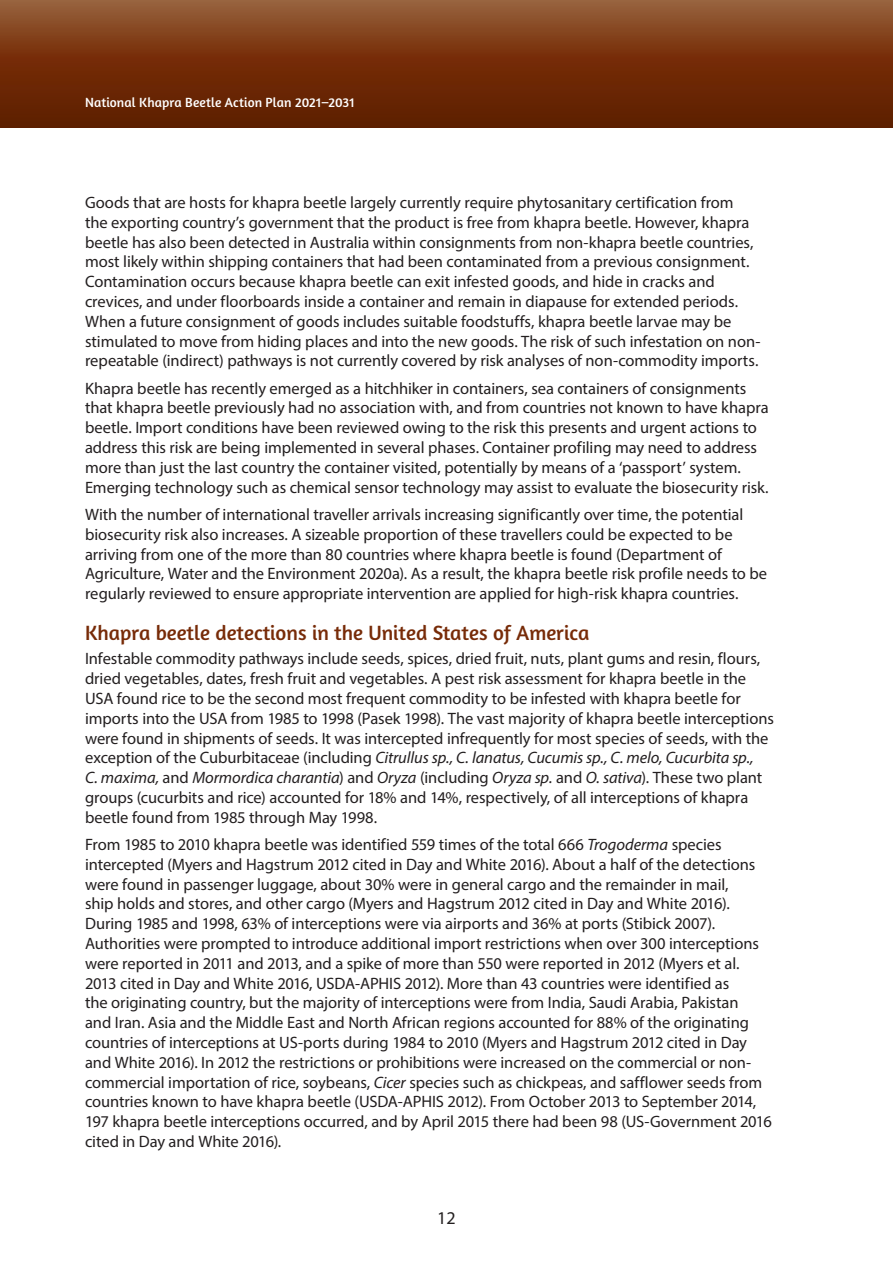
<style>
.page{position:relative;width:893px;height:1263px;background:#fff}
.page>*{position:absolute;margin:0;border:0;box-sizing:border-box;transform-origin:0 0}
.Heading_3{font:21px "Amaranth";color:#772b08}
.t1{font:18px "Myriad Pro";color:#231f20}
.Body{font:16.5px/19.8px "Myriad Pro";letter-spacing:-.005em;color:#231f20}
.t2{font:13.5px "Amaranth";letter-spacing:.005em;color:#fff}
.s1{font-style:italic}
</style>
<div class="page">
<div style="left:0;top:0;width:893px;height:128px;background:linear-gradient(to bottom,#94562f,#5a1500)"></div>
<p class="t2" style="left:85px;top:95px;width:271px">National Khapra Beetle Action Plan 2021–2031</p>
<p class="Body" style="left:85px;top:192px;width:677px">Goods that are hosts for khapra beetle largely currently require phytosanitary certification from the exporting country’s government that the product is free from khapra beetle. However, khapra beetle has also been detected in Australia within consignments from non-khapra beetle countries, most likely within shipping containers that had been contaminated from a previous consignment.<br>Contamination occurs because khapra beetle can exit infested goods, and hide in cracks and crevices, and under floorboards inside a container and remain in diapause for extended periods.<br>When a future consignment of goods includes suitable foodstuffs, khapra beetle larvae may be stimulated to move from hiding places and into the new goods. The risk of such infestation on non&shy;repeatable (indirect) pathways is not currently covered by risk analyses of non-commodity imports.</p>
<p class="Body" style="left:85px;top:378px;width:685px">Khapra beetle has recently emerged as a hitchhiker in containers, sea containers of consignments that khapra beetle previously had no association with, and from countries not known to have khapra beetle. Import conditions have been reviewed owing to the risk this presents and urgent actions to address this risk are being implemented in several phases. Container profiling may need to address more than just the last country the container visited, potentially by means of a ‘passport’ system.<br>Emerging technology such as chemical sensor technology may assist to evaluate the biosecurity risk.</p>
<p class="Body" style="left:85px;top:504px;width:684px">With the number of international traveller arrivals increasing significantly over time, the potential biosecurity risk also increases. A sizeable proportion of these travellers could be expected to be arriving from one of the more than 80 countries where khapra beetle is found (Department of Agriculture, Water and the Environment 2020a). As a result, the khapra beetle risk profile needs to be regularly reviewed to ensure appropriate intervention are applied for high-risk khapra countries.</p>
<h2 class="Heading_3" style="left:85px;top:621px;width:506px">Khapra beetle detections in the United States of America</h2>
<p class="Body" style="left:85px;top:649px;width:690px">Infestable commodity pathways include seeds, spices, dried fruit, nuts, plant gums and resin, flours, dried vegetables, dates, fresh fruit and vegetables. A pest risk assessment for khapra beetle in the USA found rice to be the second most frequent commodity to be infested with khapra beetle for imports into the USA from 1985 to 1998 (Pasek 1998). The vast majority of khapra beetle interceptions were found in shipments of seeds. It was intercepted infrequently for most species of seeds, with the exception of the Cuburbitaceae (including <span class="s1">Citrullus sp., C. lanatus, Cucumis sp., C. melo, Cucurbita sp.,<br>C. maxima,</span> and <span class="s1">Mormordica charantia</span>) and <span class="s1">Oryza</span> (including <span class="s1">Oryza sp.</span> and <span class="s1">O. sativa</span>). These two plant groups (cucurbits and rice) accounted for 18% and 14%, respectively, of all interceptions of khapra beetle found from 1985 through May 1998.</p>
<p class="Body" style="left:85px;top:834px;width:688px">From 1985 to 2010 khapra beetle was identified 559 times of the total 666 <span class="s1">Trogoderma</span> species intercepted (Myers and Hagstrum 2012 cited in Day and White 2016). About a half of the detections were found in passenger luggage, about 30% were in general cargo and the remainder in mail,<br>ship holds and stores, and other cargo (Myers and Hagstrum 2012 cited in Day and White 2016).<br>During 1985 and 1998, 63% of interceptions were via airports and 36% at ports (Stibick 2007).<br>Authorities were prompted to introduce additional import restrictions when over 300 interceptions were reported in 2011 and 2013, and a spike of more than 550 were reported in 2012 (Myers et al.<br>2013 cited in Day and White 2016, USDA-APHIS 2012). More than 43 countries were identified as<br>the originating country, but the majority of interceptions were from India, Saudi Arabia, Pakistan<br>and Iran. Asia and the Middle East and North African regions accounted for 88% of the originating countries of interceptions at US-ports during 1984 to 2010 (Myers and Hagstrum 2012 cited in Day and White 2016). In 2012 the restrictions or prohibitions were increased on the commercial or non&shy;commercial importation of rice, soybeans, <span class="s1">Cicer</span> species such as chickpeas, and safflower seeds from countries known to have khapra beetle (USDA-APHIS 2012). From October 2013 to September 2014, 197 khapra beetle interceptions occurred, and by April 2015 there had been 98 (US-Government 2016 cited in Day and White 2016).</p>
<p class="t1" style="left:437px;top:1206px;width:20px">12</p>
</div>
